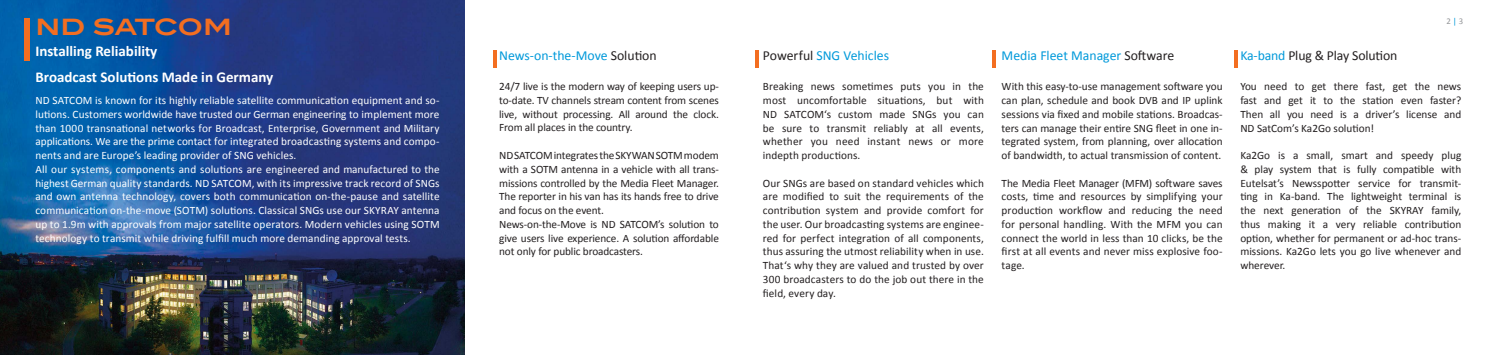
<style>
.page{position:relative;width:1489px;height:355px;background:#fff}
.page>*{position:absolute;margin:0;border:0;box-sizing:border-box;transform-origin:0 0}
.t1{font:700 22.5px "Blair ITC Std";letter-spacing:-.035em;color:#f36e21}
.t2{font:700 15px "Calibri";color:#fff}
.t3{font:13.75px "Calibri";color:#0099da}
.t4{font:13.75px "Calibri";letter-spacing:-.01em;color:#231f20}
.t5{font:11.25px/13.8px "Calibri";letter-spacing:-.01em;color:#231f20;text-align:justify}
.t6{font:11.25px/13.8px "Calibri";letter-spacing:.005em;color:#fff}
.t7{font:8.75px "Calibri";color:#939598}
.s1{color:#231f20}
.s2{color:#0099da}
</style>
<div class="page">
<img style="left:0;top:0;width:464px;height:354px">
<div style="left:25px;top:18px;width:5px;height:42px;background:#f36e21"></div>
<hr style="left:755px;top:50px;width:3px;height:17px;background:#f36e21">
<hr style="left:992px;top:50px;width:4px;height:17px;background:#f36e21">
<svg style="left:1234px;top:50px;width:3px;height:17px"></svg>
<hr style="left:493px;top:50px;width:3px;height:17px;background:#f36e21">
<h1 class="t1" style="left:35px;top:12px;width:198px">ND SATCOM</h1>
<h2 class="t2" style="left:35px;top:41px;width:123px">Installing Reliability</h2>
<p class="t3" style="left:499px;top:47px;width:159px">News-on-the-Move <span class="s1">Solution</span></p>
<p class="t5" style="left:499px;top:79px;width:221px">24/7 live is the modern way of keeping users up&shy;to-date. TV channels stream content from scenes live, without processing. All around the clock.<br>From all places in the country.</p>
<p class="t5" style="left:499px;top:148px;width:221px;text-align:left">ND SATCOM integrates the SKYWAN SOTM modem with a SOTM antenna in a vehicle with all trans&shy;missions controlled by the Media Fleet Manager.<br>The reporter in his van has its hands free to drive and focus on the event.<br>News-on-the-Move is ND SATCOM’s solution to give users live experience. A solution affordable not only for public broadcasters.</p>
<h2 class="t2" style="left:35px;top:68px;width:239px">Broadcast Solutions Made in Germany</h2>
<p class="t6" style="left:35px;top:93px;width:405px">ND SATCOM is known for its highly reliable satellite communication equipment and so&shy;lutions. Customers worldwide have trusted our German engineering to implement more than 1000 transnational networks for Broadcast, Enterprise, Government and Military applications. We are the prime contact for integrated broadcasting systems and compo&shy;nents and are Europe’s leading provider of SNG vehicles.<br>All our systems, components and solutions are engineered and manufactured to the highest German quality standards. ND SATCOM, with its impressive track record of SNGs and own antenna technology, covers both communication on-the-pause and satellite communication on-the-move (SOTM) solutions. Classical SNGs use our SKYRAY antenna up to 1.9m with approvals from major satellite operators. Modern vehicles using SOTM technology to transmit while driving fulfill much more demanding approval tests.</p>
<p class="t3" style="left:763px;top:47px;width:128px"><span class="s1">Powerful</span> SNG Vehicles</p>
<p class="t5" style="left:763px;top:79px;width:222px">Breaking news sometimes puts you in the most uncomfortable situations, but with ND SATCOM‘s custom made SNGs you can be sure to transmit reliably at all events, whether you need instant news or more indepth productions.</p>
<p class="t5" style="left:763px;top:176px;width:222px">Our SNGs are based on standard vehicles which are modified to suit the requirements of the contribution system and provide comfort for the user. Our broadcasting systems are enginee&shy;red for perfect integration of all components, thus assuring the utmost reliability when in use.<br>That‘s why they are valued and trusted by over 300 broadcasters to do the job out there in the field, every day.</p>
<p class="t3" style="left:1001px;top:47px;width:174px">Media Fleet Manager <span class="s1">Software</span></p>
<p class="t5" style="left:1001px;top:79px;width:222px">With this easy-to-use management software you can plan, schedule and book DVB and IP uplink sessions via fixed and mobile stations. Broadcas&shy;ters can manage their entire SNG fleet in one in&shy;tegrated system, from planning, over allocation of bandwidth, to actual transmission of content.</p>
<p class="t5" style="left:1001px;top:176px;width:222px">The Media Fleet Manager (MFM) software saves costs, time and resources by simplifying your production workflow and reducing the need for personal handling. With the MFM you can connect the world in less than 10 clicks, be the first at all events and never miss explosive foo&shy;tage.</p>
<p class="t7" style="left:1446px;top:16px;width:18px">2 <span class="s2">|</span> 3</p>
<p class="t4" style="left:1240px;top:47px;width:159px"><span class="s2">Ka-band</span> Plug &amp; Play Solution</p>
<p class="t5" style="left:1240px;top:79px;width:222px">You need to get there fast, get the news fast and get it to the station even faster?<br>Then all you need is a driver’s license and ND SatCom’s Ka2Go solution!</p>
<p class="t5" style="left:1240px;top:148px;width:222px">Ka2Go is a small, smart and speedy plug &amp; play system that is fully compatible with Eutelsat’s Newsspotter service for transmit&shy;ting in Ka-band. The lightweight terminal is the next generation of the SKYRAY family, thus making it a very reliable contribution option, whether for permanent or ad-hoc trans&shy;missions. Ka2Go lets you go live whenever and wherever.</p>
</div>
